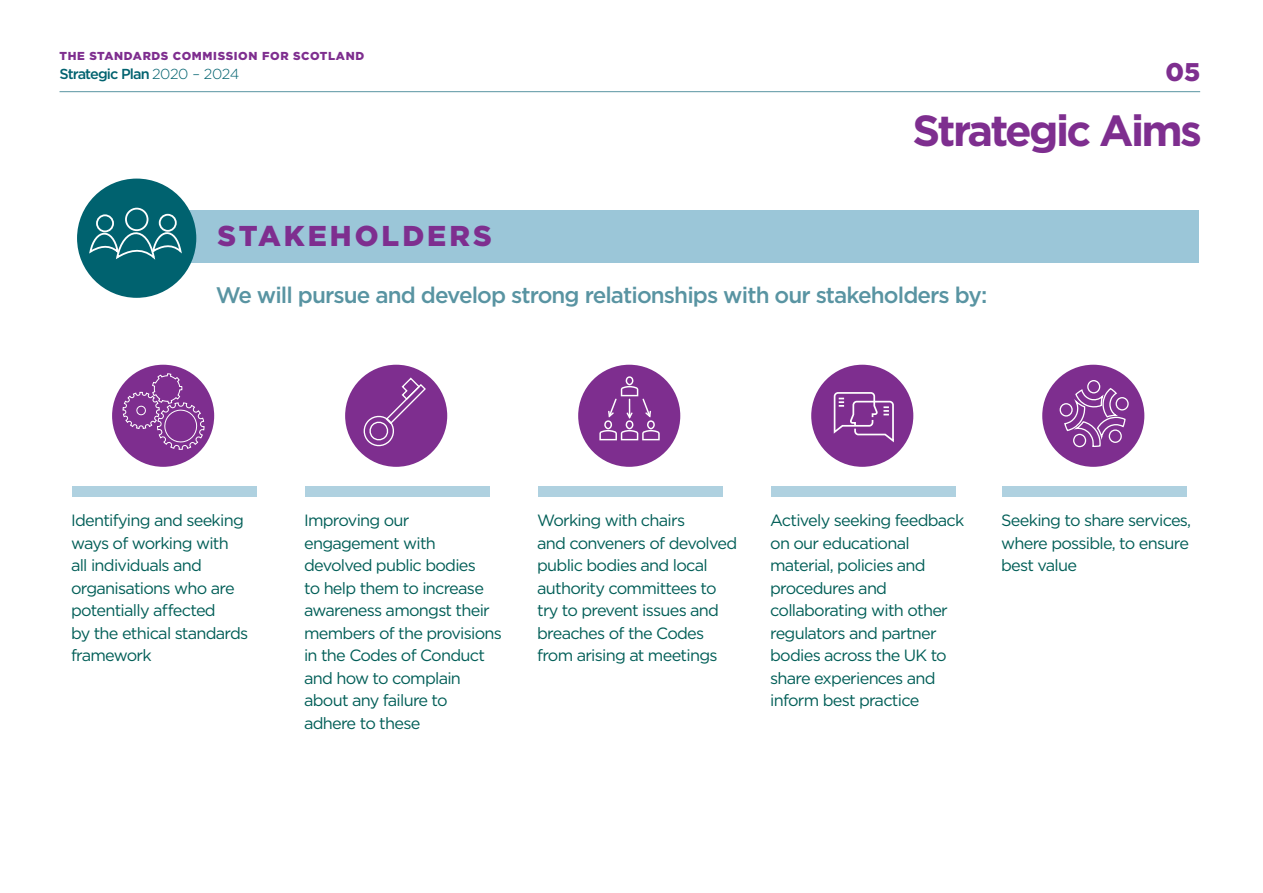
<style>
.page{position:relative;width:1263px;height:893px;background:#fff}
.page>*{position:absolute;margin:0;border:0;box-sizing:border-box;transform-origin:0 0}
.t1{font:700 43.5px "Gotham";letter-spacing:-.06em;color:#7e2e8f}
.t2{font:900 28.65px "Gotham";letter-spacing:.105em;color:#7e2e8f}
.t3{font:900 25.65px "Gotham";color:#7e2e8f}
.t4{font:500 22.5px "Gotham";letter-spacing:-.04em;color:#5994a2}
.t5{font:16.35px/22.5px "Gotham";letter-spacing:-.045em;color:#015e57}
.t6{font:500 14.55px "Gotham";letter-spacing:-.06em;color:#00626f}
.t7{font:900 11.55px "Gotham";letter-spacing:.055em;color:#7e2e8f}
.s1{font-weight:300}
</style>
<div class="page">
<hr style="left:60px;top:91px;width:1140px;height:1px;background:#5994a2">
<div style="left:111px;top:210px;width:1088px;height:52px;background:#9bc6d8"></div>
<div style="left:77px;top:179px;width:119px;height:119px;background:#00626f;border-radius:50%"></div>
<div style="left:96px;top:214px;width:18px;height:18px;border:2px solid #fff;border-radius:50%"></div>
<div style="left:159px;top:214px;width:18px;height:18px;border:2px solid #fff;border-radius:50%"></div>
<div style="left:125px;top:208px;width:23px;height:23px;border:2px solid #fff;border-radius:50%"></div>
<svg style="left:89px;top:224px;width:93px;height:36px"></svg>
<div style="left:112px;top:365px;width:102px;height:102px;background:#7e2e8f;border-radius:50%"></div>
<div style="left:72px;top:486px;width:185px;height:10px;background:#afd1e0"></div>
<div style="left:345px;top:365px;width:102px;height:102px;background:#7e2e8f;border-radius:50%"></div>
<div style="left:305px;top:486px;width:185px;height:10px;background:#afd1e0"></div>
<div style="left:578px;top:365px;width:102px;height:102px;background:#7e2e8f;border-radius:50%"></div>
<div style="left:538px;top:486px;width:185px;height:10px;background:#afd1e0"></div>
<div style="left:811px;top:365px;width:102px;height:102px;background:#7e2e8f;border-radius:50%"></div>
<div style="left:771px;top:486px;width:185px;height:10px;background:#afd1e0"></div>
<svg style="left:122px;top:373px;width:83px;height:77px"></svg>
<div style="left:1042px;top:365px;width:102px;height:102px;background:#7e2e8f;border-radius:50%"></div>
<div style="left:1002px;top:486px;width:185px;height:10px;background:#afd1e0"></div>
<svg style="left:1059px;top:370px;width:70px;height:78px"></svg>
<svg style="left:833px;top:392px;width:61px;height:51px"></svg>
<svg style="left:361px;top:377px;width:65px;height:70px"></svg>
<svg style="left:599px;top:376px;width:61px;height:64px"></svg>
<p class="t7" style="left:60px;top:52px;width:306px">THE STANDARDS COMMISSION FOR SCOTLAND</p>
<p class="t6" style="left:60px;top:69px;width:181px">Strategic Plan <span class="s1">2020 – 2024</span></p>
<h3 class="t3" style="left:1165px;top:63px;width:36px">05</h3>
<h1 class="t1" style="left:912px;top:116px;width:291px">Strategic Aims</h1>
<h2 class="t2" style="left:218px;top:226px;width:276px">STAKEHOLDERS</h2>
<h3 class="t4" style="left:216px;top:287px;width:773px">We will pursue and develop strong relationships with our stakeholders by:</h3>
<p class="t5" style="left:71px;top:510px;width:179px">Identifying and seeking ways of working with all individuals and organisations who are potentially affected<br>by the ethical standards framework</p>
<p class="t5" style="left:304px;top:510px;width:199px">Improving our engagement with devolved public bodies<br>to help them to increase awareness amongst their members of the provisions in the Codes of Conduct and how to complain about any failure to adhere to these</p>
<p class="t5" style="left:537px;top:510px;width:202px">Working with chairs<br>and conveners of devolved public bodies and local authority committees to try to prevent issues and breaches of the Codes from arising at meetings</p>
<p class="t5" style="left:770px;top:510px;width:196px">Actively seeking feedback on our educational material, policies and procedures and collaborating with other regulators and partner bodies across the UK to share experiences and inform best practice</p>
<p class="t5" style="left:1001px;top:510px;width:192px">Seeking to share services, where possible, to ensure best value</p>
</div>
